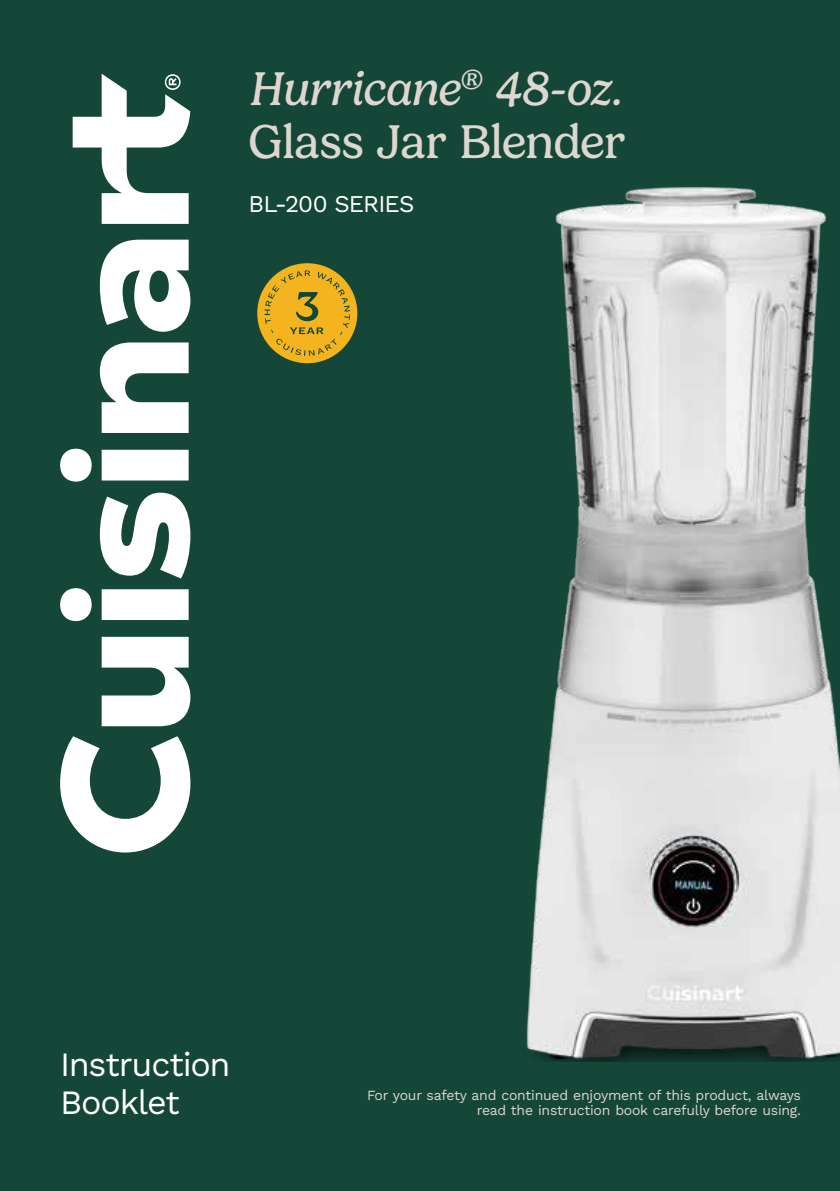
<style>
.page{position:relative;width:840px;height:1191px;background:#fff}
.page>*{position:absolute;margin:0;border:0;box-sizing:border-box;transform-origin:0 0}
.t1{font:italic 48px/52.8px "Gelica";letter-spacing:-.015em;color:#ddd7cf}
.t2{font:34px/38px "Work Sans";letter-spacing:-.035em;color:#fff}
.t3{font:24px "Work Sans";letter-spacing:-.035em;color:#fff}
.t4{font:14px/15.4px "Work Sans";letter-spacing:-.015em;color:#ddd7cf;text-align:right}
.s1{font-style:normal}
</style>
<div class="page">
<div style="left:0;top:0;width:839px;height:1191px;background:#154739"></div>
<div style="left:257px;top:263px;width:100px;height:100px;background:#f3b41f;border-radius:50%"></div>
<svg style="left:264px;top:270px;width:86px;height:86px"></svg>
<svg style="left:60px;top:74px;width:130px;height:778px"></svg>
<img style="left:526px;top:186px;width:313px;height:876px">
<h1 class="t1" style="left:248px;top:63px;width:378px">Hurricane<sup>®</sup> 48-oz.<br><span class="s1">Glass Jar Blender</span></h1>
<h3 class="t3" style="left:248px;top:185px;width:167px">BL-200 SERIES</h3>
<h2 class="t2" style="left:60px;top:1044px;width:172px">Instruction<br>Booklet</h2>
<p class="t4" style="left:367px;top:1086px;width:435px">For your safety and continued enjoyment of this product, always read the instruction book carefully before using.</p>
</div>
